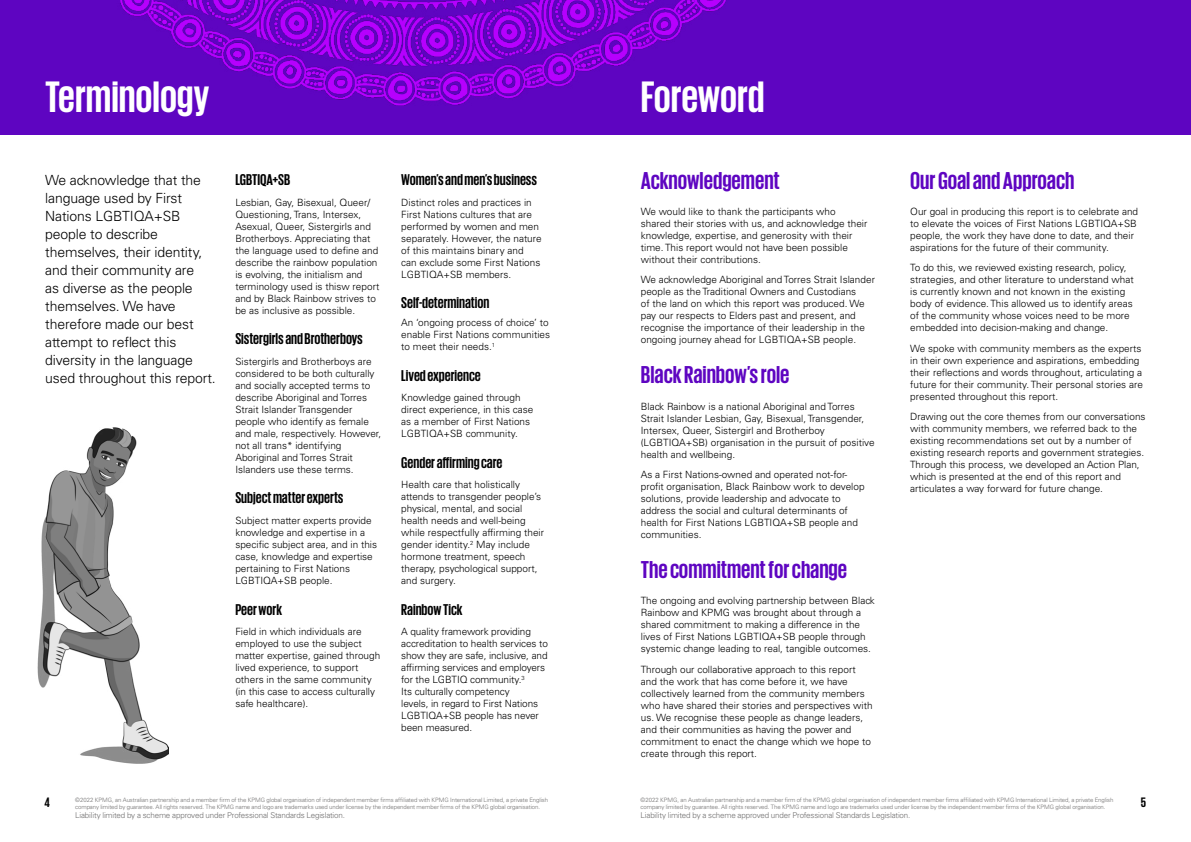
<style>
.page{position:relative;width:1191px;height:842px;background:#fff}
.page>*{position:absolute;margin:0;border:0;box-sizing:border-box;transform-origin:0 0}
.t1{font:700 45px "KPMG";color:#fff}
.t2{font:700 25px "KPMG";color:#5e05c1}
.t3{font:700 16px "KPMG";color:#000}
.t4{font:300 14px/18px "Univers LT Std";letter-spacing:-.01em;color:#000}
.t5{font:700 14px "KPMG";color:#000}
.t6{font:300 10px/12px "Univers LT Std";color:#000}
.t7{font:300 8px "Univers LT Std";letter-spacing:-.02em;color:#706f6f}
.t8{font:300 6px/7px "Univers LT Std";letter-spacing:-.01em;color:#706f6f}
</style>
<div class="page">
<div style="left:0;top:0;width:1191px;height:135px;background:#5e05c1"></div>
<img style="left:120px;top:0;width:606px;height:106px">
<img style="left:37px;top:428px;width:132px;height:336px">
<h1 class="t1" style="left:45px;top:74px;width:165px">Terminology</h1>
<p class="t4" style="left:45px;top:171px;width:172px">We acknowledge that the language used by First<br>Nations LGBTIQA+SB people to describe themselves, their identity, and their community are<br>as diverse as the people themselves. We have therefore made our best attempt to reflect this diversity in the language used throughout this report.</p>
<h3 class="t3" style="left:235px;top:172px;width:56px">LGBTIQA+SB</h3>
<p class="t6" style="left:235px;top:196px;width:145px">Lesbian, Gay, Bisexual, Queer/<br>Questioning, Trans, Intersex,<br>Asexual, Queer, Sistergirls and<br>Brotherboys. Appreciating that the language used to define and describe the rainbow population is evolving, the initialism and terminology used is thisw report and by Black Rainbow strives to be as inclusive as possible.</p>
<h3 class="t3" style="left:235px;top:331px;width:129px">Sistergirls and Brotherboys</h3>
<p class="t6" style="left:235px;top:355px;width:147px">Sistergirls and Brotherboys are considered to be both culturally and socially accepted terms to describe Aboriginal and Torres<br>Strait Islander Transgender people who identify as female and male, respectively. However, not all trans* identifying<br>Aboriginal and Torres Strait<br>Islanders use these terms.</p>
<h3 class="t3" style="left:235px;top:490px;width:110px">Subject matter experts</h3>
<p class="t6" style="left:235px;top:514px;width:143px">Subject matter experts provide knowledge and expertise in a specific subject area, and in this case, knowledge and expertise pertaining to First Nations<br>LGBTIQA+SB people.</p>
<h3 class="t3" style="left:235px;top:601px;width:48px">Peer work</h3>
<p class="t6" style="left:235px;top:625px;width:146px">Field in which individuals are employed to use the subject matter expertise, gained through lived experience, to support others in the same community (in this case to access culturally safe healthcare).</p>
<h3 class="t3" style="left:401px;top:172px;width:137px">Women’s and men’s business</h3>
<p class="t6" style="left:401px;top:196px;width:142px">Distinct roles and practices in<br>First Nations cultures that are performed by women and men separately. However, the nature of this maintains binary and can exclude some First Nations<br>LGBTIQA+SB members.</p>
<h3 class="t3" style="left:401px;top:295px;width:90px">Self-determination</h3>
<p class="t6" style="left:401px;top:317px;width:150px">An ‘ongoing process of choice’ to enable First Nations communities to meet their needs.<sup>1</sup></p>
<h3 class="t3" style="left:401px;top:367px;width:81px">Lived experience</h3>
<p class="t6" style="left:401px;top:392px;width:134px">Knowledge gained through direct experience, in this case as a member of First Nations<br>LGBTIQA+SB community.</p>
<h3 class="t3" style="left:401px;top:454px;width:103px">Gender affirming care</h3>
<p class="t6" style="left:401px;top:479px;width:144px">Health care that holistically attends to transgender people’s physical, mental, and social health needs and well-being while respectfully affirming their gender identity.<sup>2</sup> May include hormone treatment, speech therapy, psychological support, and surgery.</p>
<h3 class="t3" style="left:401px;top:601px;width:63px">Rainbow Tick</h3>
<p class="t6" style="left:401px;top:626px;width:148px">A quality framework providing accreditation to health services to show they are safe, inclusive, and affirming services and employers for the LGBTIQ community.<sup>3<br></sup>Its culturally competency<br>levels, in regard to First Nations<br>LGBTIQA+SB people has never been measured.</p>
<h1 class="t1" style="left:641px;top:74px;width:125px">Foreword</h1>
<h2 class="t2" style="left:641px;top:168px;width:140px">Acknowledgement</h2>
<p class="t6" style="left:641px;top:205px;width:228px">We would like to thank the participants who shared their stories with us, and acknowledge their knowledge, expertise, and generosity with their time. This report would not have been possible without their contributions.</p>
<p class="t6" style="left:641px;top:274px;width:236px">We acknowledge Aboriginal and Torres Strait Islander people as the Traditional Owners and Custodians<br>of the land on which this report was produced. We pay our respects to Elders past and present, and recognise the importance of their leadership in the ongoing journey ahead for LGBTIQA+SB people.</p>
<h2 class="t2" style="left:641px;top:362px;width:150px">Black Rainbow’s role</h2>
<p class="t6" style="left:641px;top:400px;width:235px">Black Rainbow is a national Aboriginal and Torres Strait Islander Lesbian, Gay, Bisexual, Transgender, Intersex, Queer, Sistergirl and Brotherboy (LGBTIQA+SB) organisation in the pursuit of positive health and wellbeing.</p>
<p class="t6" style="left:641px;top:468px;width:225px">As a First Nations-owned and operated not-for&shy;profit organisation, Black Rainbow work to develop solutions, provide leadership and advocate to address the social and cultural determinants of health for First Nations LGBTIQA+SB people and communities.</p>
<h2 class="t2" style="left:641px;top:557px;width:208px">The commitment for change</h2>
<p class="t6" style="left:641px;top:595px;width:235px">The ongoing and evolving partnership between Black Rainbow and KPMG was brought about through a shared commitment to making a difference in the lives of First Nations LGBTIQA+SB people through systemic change leading to real, tangible outcomes.</p>
<p class="t6" style="left:641px;top:663px;width:233px">Through our collaborative approach to this report and the work that has come before it, we have collectively learned from the community members who have shared their stories and perspectives with us. We recognise these people as change leaders, and their communities as having the power and commitment to enact the change which we hope to create through this report.</p>
<h2 class="t2" style="left:910px;top:168px;width:166px">Our Goal and Approach</h2>
<p class="t6" style="left:910px;top:205px;width:229px">Our goal in producing this report is to celebrate and to elevate the voices of First Nations LGBTIQA+SB people, the work they have done to date, and their aspirations for the future of their community.</p>
<p class="t6" style="left:910px;top:262px;width:225px">To do this, we reviewed existing research, policy, strategies, and other literature to understand what is currently known and not known in the existing body of evidence. This allowed us to identify areas of the community whose voices need to be more embedded into decision-making and change.</p>
<p class="t6" style="left:910px;top:342px;width:234px">We spoke with community members as the experts in their own experience and aspirations, embedding their reflections and words throughout, articulating a future for their community. Their personal stories are presented throughout this report.</p>
<p class="t6" style="left:910px;top:411px;width:237px">Drawing out the core themes from our conversations with community members, we referred back to the existing recommendations set out by a number of existing research reports and government strategies.<br>Through this process, we developed an Action Plan, which is presented at the end of this report and articulates a way forward for future change.</p>
<p class="t8" style="left:75px;top:796px;width:474px">©2022 KPMG, an Australian partnership and a member firm of the KPMG global organisation of independent member firms affiliated with KPMG International Limited, a private English company limited by guarantee. All rights reserved. The KPMG name and logo are trademarks used under license by the independent member firms of the KPMG global organisation.</p>
<p class="t7" style="left:75px;top:811px;width:271px">Liability limited by a scheme approved under Professional Standards Legislation.</p>
<p class="t8" style="left:640px;top:796px;width:474px">©2022 KPMG, an Australian partnership and a member firm of the KPMG global organisation of independent member firms affiliated with KPMG International Limited, a private English company limited by guarantee. All rights reserved. The KPMG name and logo are trademarks used under license by the independent member firms of the KPMG global organisation.</p>
<p class="t7" style="left:640px;top:811px;width:271px">Liability limited by a scheme approved under Professional Standards Legislation.</p>
<h3 class="t5" style="left:45px;top:795px;width:7px">4</h3>
<h3 class="t5" style="left:1140px;top:795px;width:7px">5</h3>
</div>
